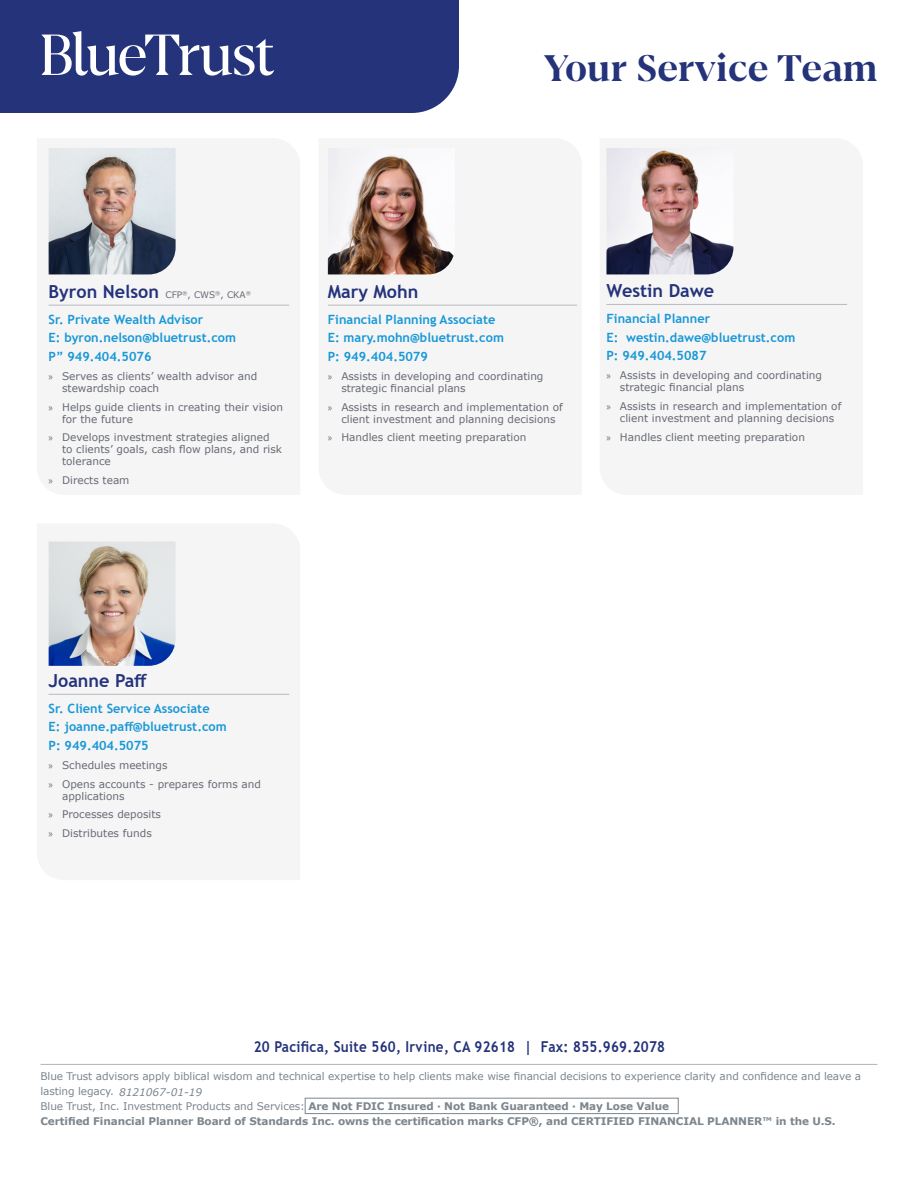
<style>
.page{position:relative;width:918px;height:1188px;background:#fff}
.page>*{position:absolute;margin:0;border:0;box-sizing:border-box;transform-origin:0 0}
.t1{font:700 40.5px "F37 Wicklow";letter-spacing:.02em;color:#24337a}
.Name{font:700 18px "Trebuchet MS";color:#24337a}
.Address{font:700 15px "Trebuchet MS";letter-spacing:.02em;color:#24337a;scale:.9 1}
.Title_Email_Phone{font:700 12.75px "Trebuchet MS";color:#1898d6}
.t2{font:10.5px/12px "Verdana";color:#666b74}
.Disclaimer{font:10.5px/15px "Verdana";letter-spacing:-.01em;color:#7c868e}
.Disclaimer-2{font:italic 10.5px "Verdana";color:#7c868e}
.s1{font-family:"Verdana";font-weight:400;font-size:9px;color:#666b74}
.s2{font-family:"Myriad Pro"}
.s3{font-weight:700}
</style>
<div class="page">
<div style="left:48px;top:147px;width:242px;height:159px;background:#f6f5f6"></div>
<div style="left:0;top:0;width:459px;height:113px;background:#24337a"></div>
<svg style="left:41px;top:31px;width:233px;height:45px"></svg>
<img style="left:49px;top:148px;width:127px;height:126px">
<hr style="left:49px;top:305px;width:240px;height:1px;background:#b6b9be">
<div style="left:327px;top:147px;width:251px;height:159px;background:#f6f5f6"></div>
<img style="left:328px;top:148px;width:127px;height:126px">
<hr style="left:328px;top:305px;width:249px;height:1px;background:#b6b9be">
<div style="left:606px;top:147px;width:242px;height:158px;background:#f6f5f6"></div>
<img style="left:606px;top:148px;width:127px;height:126px">
<hr style="left:606px;top:304px;width:241px;height:1px;background:#b6b9be">
<svg style="left:49px;top:541px;width:127px;height:1px"></svg>
<img style="left:49px;top:542px;width:127px;height:124px">
<hr style="left:49px;top:694px;width:240px;height:1px;background:#b6b9be">
<div style="left:305px;top:1098px;width:374px;height:16px;border:1px solid #7c868e"></div>
<hr style="left:40px;top:1064px;width:838px;height:1px;background:#b8b3b9">
<p class="t1" style="left:544px;top:42px;width:335px">Your Service Team</p>
<p class="Name" style="left:49px;top:280px;width:204px">Byron Nelson <span class="s1">CFP</span><sup>®</sup><span class="s1">, CWS</span><sup>®</sup><span class="s1">, CKA</span><sup>®</sup></p>
<p class="Title_Email_Phone" style="left:49px;top:311px;width:156px">Sr. Private Wealth Advisor</p>
<p class="Title_Email_Phone" style="left:49px;top:330px;width:189px">E: byron.nelson@bluetrust.com</p>
<p class="Title_Email_Phone" style="left:49px;top:349px;width:104px">P” 949.404.5076</p>
<p class="t2" style="left:62px;top:370px;width:197px;text-indent:-14px"><span class="s2">»</span> Serves as clients’ wealth advisor and stewardship coach</p>
<p class="t2" style="left:62px;top:401px;width:222px;text-indent:-14px"><span class="s2">»</span> Helps guide clients in creating their vision for the future</p>
<p class="t2" style="left:62px;top:431px;width:221px;text-indent:-14px"><span class="s2">»</span> Develops investment strategies aligned to clients’ goals, cash flow plans, and risk tolerance</p>
<p class="t2" style="left:49px;top:474px;width:82px"><span class="s2">»</span> Directs team</p>
<p class="Name" style="left:328px;top:280px;width:92px">Mary Mohn</p>
<p class="Title_Email_Phone" style="left:328px;top:311px;width:169px">Financial Planning Associate</p>
<p class="Title_Email_Phone" style="left:328px;top:330px;width:178px">E: mary.mohn@bluetrust.com</p>
<p class="Title_Email_Phone" style="left:328px;top:349px;width:102px">P: 949.404.5079</p>
<p class="t2" style="left:341px;top:370px;width:204px;text-indent:-14px"><span class="s2">»</span> Assists in developing and coordinating strategic financial plans</p>
<p class="t2" style="left:341px;top:401px;width:223px;text-indent:-14px"><span class="s2">»</span> Assists in research and implementation of client investment and planning decisions</p>
<p class="t2" style="left:328px;top:431px;width:200px"><span class="s2">»</span> Handles client meeting preparation</p>
<p class="Name" style="left:606px;top:280px;width:109px">Westin Dawe</p>
<p class="Title_Email_Phone" style="left:606px;top:310px;width:105px">Financial Planner</p>
<p class="Title_Email_Phone" style="left:606px;top:329px;width:190px">E: westin.dawe@bluetrust.com</p>
<p class="Title_Email_Phone" style="left:606px;top:348px;width:102px">P: 949.404.5087</p>
<p class="t2" style="left:620px;top:369px;width:204px;text-indent:-14px"><span class="s2">»</span> Assists in developing and coordinating strategic financial plans</p>
<p class="t2" style="left:620px;top:400px;width:223px;text-indent:-14px"><span class="s2">»</span> Assists in research and implementation of client investment and planning decisions</p>
<p class="t2" style="left:606px;top:431px;width:200px"><span class="s2">»</span> Handles client meeting preparation</p>
<p class="Name" style="left:49px;top:670px;width:100px">Joanne Paff</p>
<p class="Title_Email_Phone" style="left:49px;top:700px;width:163px">Sr. Client Service Associate</p>
<p class="Title_Email_Phone" style="left:49px;top:719px;width:180px">E: joanne.paff@bluetrust.com</p>
<p class="Title_Email_Phone" style="left:49px;top:738px;width:102px">P: 949.404.5075</p>
<p class="t2" style="left:49px;top:759px;width:120px"><span class="s2">»</span> Schedules meetings</p>
<p class="t2" style="left:62px;top:778px;width:201px;text-indent:-14px"><span class="s2">»</span> Opens accounts - prepares forms and applications</p>
<p class="t2" style="left:49px;top:808px;width:114px"><span class="s2">»</span> Processes deposits</p>
<p class="t2" style="left:49px;top:827px;width:105px"><span class="s2">»</span> Distributes funds</p>
<p class="Address" style="left:254px;top:1037px;width:459px">20 Pacifica, Suite 560, Irvine, CA 92618 | Fax: 855.969.2078</p>
<p class="Disclaimer" style="left:40px;top:1068px;width:822px">Blue Trust advisors apply biblical wisdom and technical expertise to help clients make wise financial decisions to experience clarity and confidence and leave a lasting legacy.<br>Blue Trust, Inc. Investment Products and Services: <span class="s3">Are Not FDIC Insured · Not Bank Guaranteed · May Lose Value<br>Certified Financial Planner Board of Standards Inc. owns the certification marks CFP®, and CERTIFIED FINANCIAL PLANNER™ in the U.S.</span></p>
<p class="Disclaimer-2" style="left:119px;top:1085px;width:84px">8121067-01-19</p>
</div>
